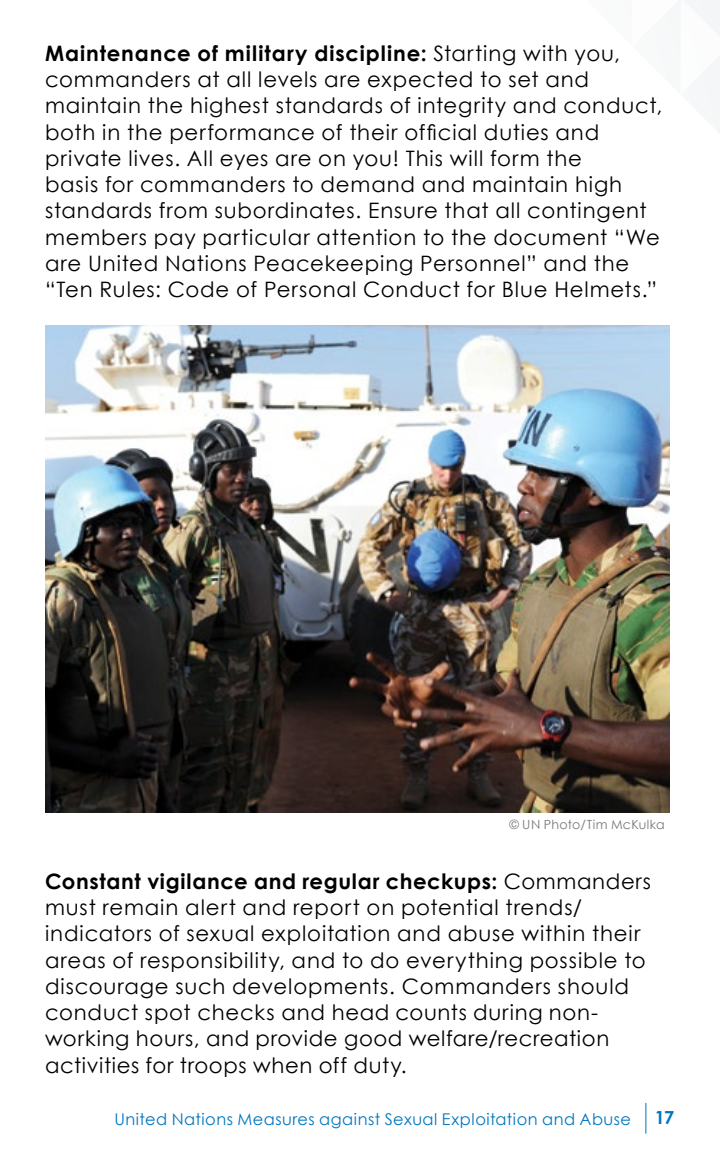
<style>
.page{position:relative;width:720px;height:1170px;background:#fff}
.page>*{position:absolute;margin:0;border:0;box-sizing:border-box;transform-origin:0 0}
.t1{font:21.25px/26.2px "Century Gothic";letter-spacing:.04em;color:#000}
.t2{font:700 18px "Century Gothic";color:#0076c0}
.t3{font:16.25px "Century Gothic";letter-spacing:.03em;color:#0076c0}
.t4{font:12.5px "Century Gothic";letter-spacing:.03em;color:#77787b}
.s1{font-weight:700}
</style>
<div class="page">
<hr style="left:645px;top:1103px;width:1px;height:31px;background:#0076c0">
<svg style="left:696px;top:0;width:24px;height:84px"></svg>
<img style="left:45px;top:326px;width:625px;height:487px">
<p class="t1" style="left:45px;top:40px;width:619px"><span class="s1">Maintenance of military discipline:</span> Starting with you, commanders at all levels are expected to set and maintain the highest standards of integrity and conduct, both in the performance of their official duties and private lives. All eyes are on you! This will form the<br>basis for commanders to demand and maintain high standards from subordinates. Ensure that all contingent members pay particular attention to the document “We are United Nations Peacekeeping Personnel” and the “Ten Rules: Code of Personal Conduct for Blue Helmets.”</p>
<p class="t4" style="left:509px;top:816px;width:157px">© UN Photo/Tim McKulka</p>
<p class="t1" style="left:45px;top:868px;width:608px"><span class="s1">Constant vigilance and regular checkups:</span> Commanders must remain alert and report on potential trends/ indicators of sexual exploitation and abuse within their areas of responsibility, and to do everything possible to discourage such developments. Commanders should conduct spot checks and head counts during non&shy;working hours, and provide good welfare/recreation activities for troops when off duty.</p>
<p class="t3" style="left:114px;top:1108px;width:518px">United Nations Measures against Sexual Exploitation and Abuse</p>
<p class="t2" style="left:655px;top:1104px;width:21px">17</p>
</div>
